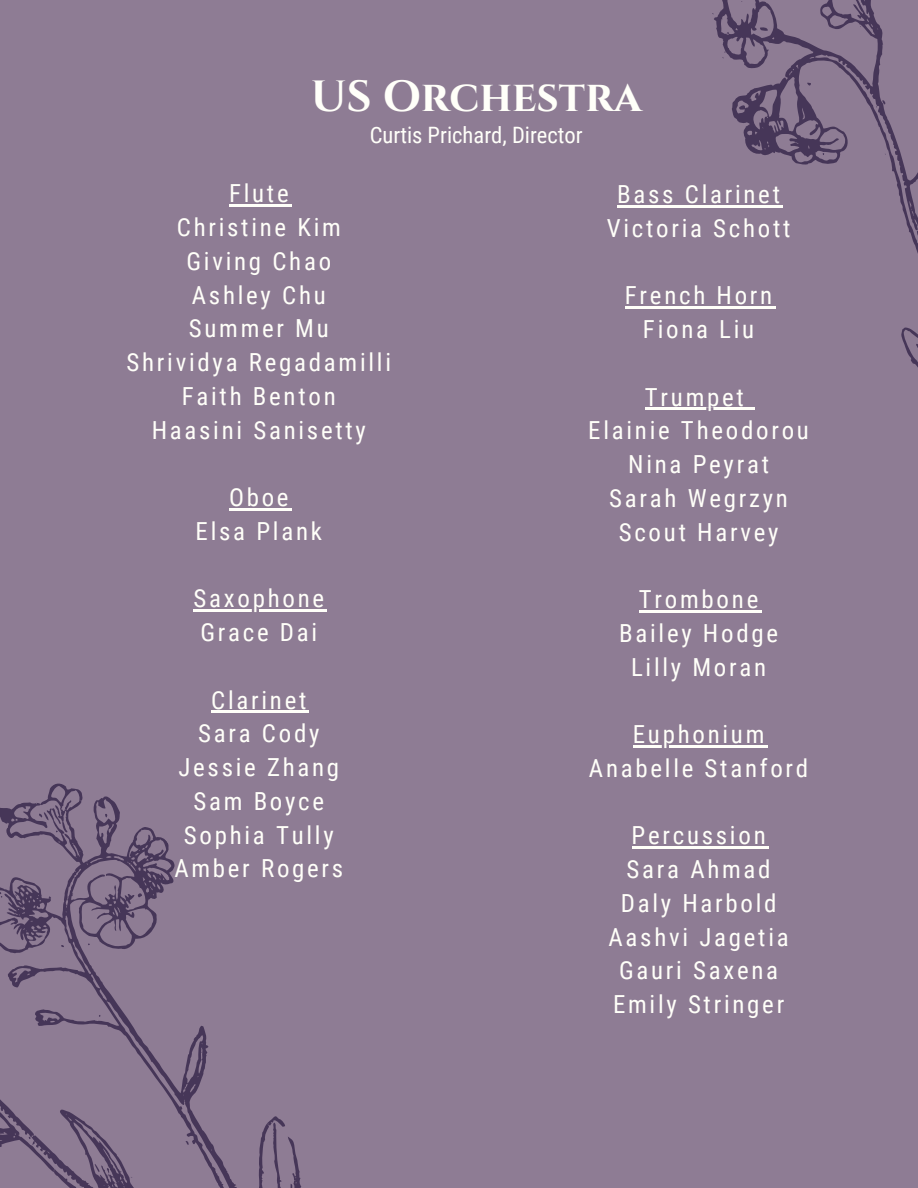
<style>
.page{position:relative;width:918px;height:1188px;background:#8e7c94}
.page>*{position:absolute;margin:0;border:0;box-sizing:border-box;transform-origin:0 0}
.t1{font:700 43.65px "Cinzel";color:#fffff9}
.t2{font:24.9px "Roboto Condensed";letter-spacing:.11em;color:#fffff9}
.t3{font:22.5px "Roboto Condensed";color:#fffff9}
</style>
<div class="page">
<svg style="left:708px;top:0;width:210px;height:748px"></svg>
<svg style="left:722px;top:52px;width:3px;height:7px"></svg>
<svg style="left:0;top:609px;width:327px;height:579px"></svg>
<hr style="left:617px;top:205px;width:166px;height:3px;background:#fffff9">
<hr style="left:625px;top:307px;width:150px;height:2px;background:#fffff9">
<hr style="left:645px;top:408px;width:102px;height:2px;background:#fffff9">
<svg style="left:747px;top:408px;width:8px;height:2px"></svg>
<hr style="left:639px;top:610px;width:122px;height:3px;background:#fffff9">
<hr style="left:633px;top:745px;width:134px;height:3px;background:#fffff9">
<hr style="left:632px;top:847px;width:136px;height:2px;background:#fffff9">
<hr style="left:229px;top:205px;width:62px;height:2px;background:#fffff9">
<hr style="left:229px;top:508px;width:62px;height:3px;background:#fffff9">
<hr style="left:194px;top:610px;width:133px;height:2px;background:#fffff9">
<hr style="left:211px;top:711px;width:98px;height:2px;background:#fffff9">
<p class="t1" style="left:311px;top:69px;width:332px">US Orchestra</p>
<p class="t3" style="left:370px;top:122px;width:214px">Curtis Prichard, Director</p>
<p class="t2" style="left:617px;top:180px;width:164px">Bass Clarinet</p>
<p class="t2" style="left:607px;top:214px;width:185px">Victoria Schott</p>
<p class="t2" style="left:229px;top:179px;width:61px">Flute</p>
<p class="t2" style="left:177px;top:213px;width:166px">Christine Kim</p>
<p class="t2" style="left:187px;top:247px;width:146px">Giving Chao</p>
<p class="t2" style="left:192px;top:281px;width:135px">Ashley Chu</p>
<p class="t2" style="left:189px;top:314px;width:142px">Summer Mu</p>
<p class="t2" style="left:127px;top:348px;width:266px">Shrividya Regadamilli</p>
<p class="t2" style="left:182px;top:382px;width:155px">Faith Benton</p>
<p class="t2" style="left:152px;top:416px;width:216px">Haasini Sanisetty</p>
<p class="t2" style="left:625px;top:281px;width:149px">French Horn</p>
<p class="t2" style="left:643px;top:315px;width:113px">Fiona Liu</p>
<p class="t2" style="left:645px;top:382px;width:101px">Trumpet</p>
<p class="t2" style="left:588px;top:416px;width:222px">Elainie Theodorou</p>
<p class="t2" style="left:628px;top:450px;width:142px">Nina Peyrat</p>
<p class="t2" style="left:609px;top:484px;width:180px">Sarah Wegrzyn</p>
<p class="t2" style="left:619px;top:517px;width:161px">Scout Harvey</p>
<p class="t2" style="left:229px;top:483px;width:61px">Oboe</p>
<p class="t2" style="left:196px;top:517px;width:128px">Elsa Plank</p>
<p class="t2" style="left:194px;top:584px;width:132px">Saxophone</p>
<p class="t2" style="left:200px;top:618px;width:118px">Grace Dai</p>
<p class="t2" style="left:211px;top:686px;width:97px">Clarinet</p>
<p class="t2" style="left:198px;top:719px;width:123px">Sara Cody</p>
<p class="t2" style="left:178px;top:753px;width:162px">Jessie Zhang</p>
<p class="t2" style="left:193px;top:787px;width:132px">Sam Boyce</p>
<p class="t2" style="left:184px;top:821px;width:151px">Sophia Tully</p>
<p class="t2" style="left:174px;top:854px;width:170px">Amber Rogers</p>
<p class="t2" style="left:639px;top:585px;width:121px">Trombone</p>
<p class="t2" style="left:619px;top:619px;width:160px">Bailey Hodge</p>
<p class="t2" style="left:631px;top:652px;width:137px">Lilly Moran</p>
<p class="t2" style="left:633px;top:720px;width:133px">Euphonium</p>
<p class="t2" style="left:589px;top:754px;width:221px">Anabelle Stanford</p>
<p class="t2" style="left:632px;top:821px;width:136px">Percussion</p>
<p class="t2" style="left:627px;top:855px;width:146px">Sara Ahmad</p>
<p class="t2" style="left:621px;top:889px;width:157px">Daly Harbold</p>
<p class="t2" style="left:609px;top:922px;width:182px">Aashvi Jagetia</p>
<p class="t2" style="left:619px;top:956px;width:161px">Gauri Saxena</p>
<p class="t2" style="left:613px;top:990px;width:173px">Emily Stringer</p>
</div>
